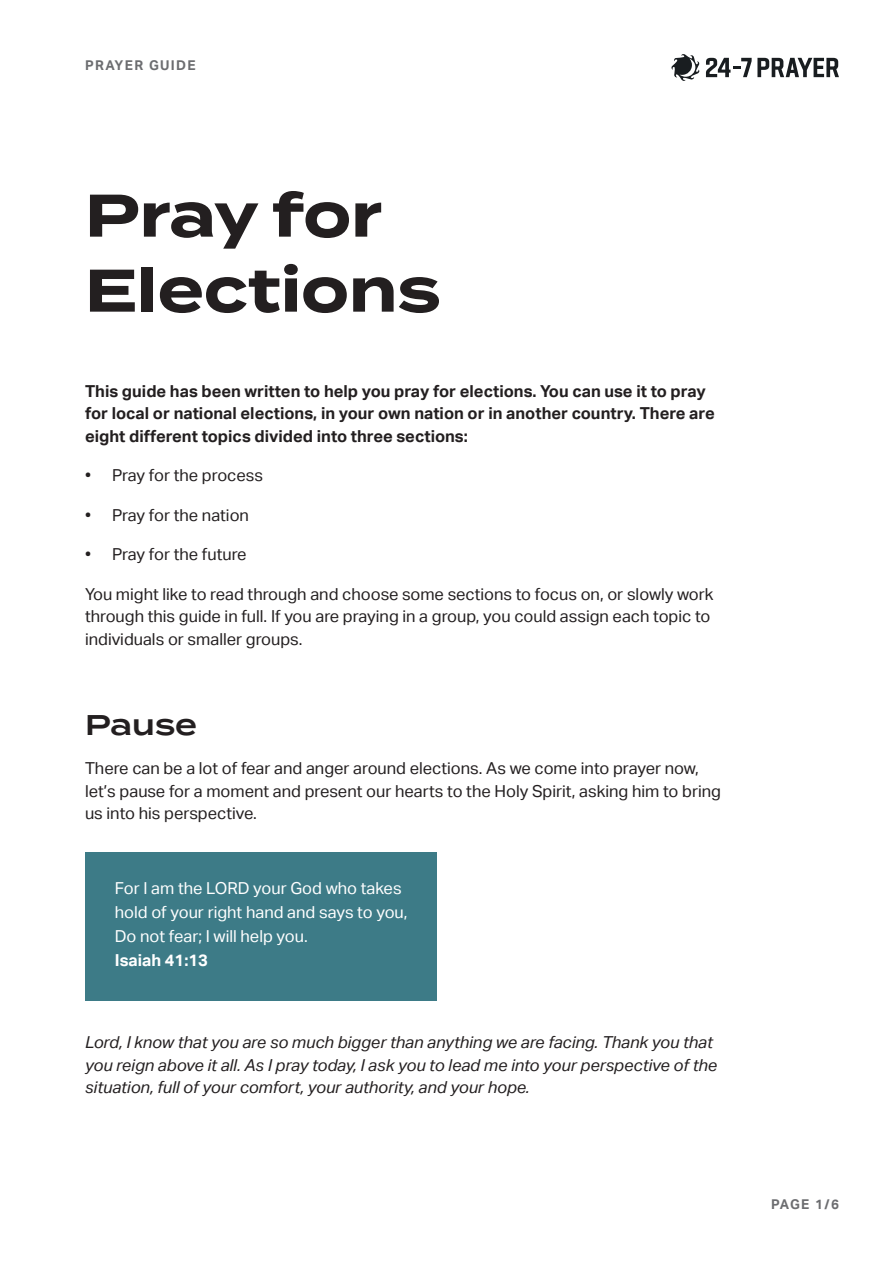
<style>
.page{position:relative;width:893px;height:1263px;background:#fff}
.page>*{position:absolute;margin:0;border:0;box-sizing:border-box;transform-origin:0 0}
.t1{font:700 60px/75px "Termina";color:#231f20}
.t2{font:600 28.5px "Termina";color:#231f20}
.t3{font:16.5px/22.5px "Aktiv Grotesk";color:#231f20}
.t4{font:italic 16.5px/22.5px "Aktiv Grotesk";color:#231f20}
.t5{font:700 16.5px/22.5px "Aktiv Grotesk";color:#231f20}
.Paragraph_Style_3{font:16.5px/24px "Aktiv Grotesk";color:#fff}
.t6{font:700 13.5px "Aktiv Grotesk";letter-spacing:.1em;color:#6c6d70}
.s1{font-weight:700}
</style>
<div class="page">
<div style="left:85px;top:852px;width:351px;height:148px;background:#3d7b87"></div>
<svg style="left:671px;top:54px;width:168px;height:27px"></svg>
<p class="t6" style="left:85px;top:58px;width:112px">PRAYER GUIDE</p>
<p class="t1" style="left:85px;top:179px;width:357px">Pray for<br>Elections</p>
<p class="t5" style="left:85px;top:380px;width:631px">This guide has been written to help you pray for elections. You can use it to pray for local or national elections, in your own nation or in another country. There are eight different topics divided into three sections:</p>
<p class="t3" style="left:85px;top:464px;width:179px">• Pray for the process</p>
<p class="t3" style="left:85px;top:504px;width:165px">• Pray for the nation</p>
<p class="t3" style="left:85px;top:543px;width:163px">• Pray for the future</p>
<p class="t3" style="left:85px;top:583px;width:630px">You might like to read through and choose some sections to focus on, or slowly work through this guide in full. If you are praying in a group, you could assign each topic to individuals or smaller groups.</p>
<p class="t2" style="left:85px;top:703px;width:113px">Pause</p>
<p class="t3" style="left:85px;top:757px;width:637px">There can be a lot of fear and anger around elections. As we come into prayer now, let’s pause for a moment and present our hearts to the Holy Spirit, asking him to bring us into his perspective.</p>
<p class="Paragraph_Style_3" style="left:115px;top:876px;width:294px">For I am the LORD your God who takes hold of your right hand and says to you,<br>Do not fear; I will help you.<br><span class="s1">Isaiah 41:13</span></p>
<p class="t4" style="left:85px;top:1031px;width:634px">Lord, I know that you are so much bigger than anything we are facing. Thank you that you reign above it all. As I pray today, I ask you to lead me into your perspective of the situation, full of your comfort, your authority, and your hope.</p>
<p class="t6" style="left:771px;top:1196px;width:69px">PAGE 1/6</p>
</div>
